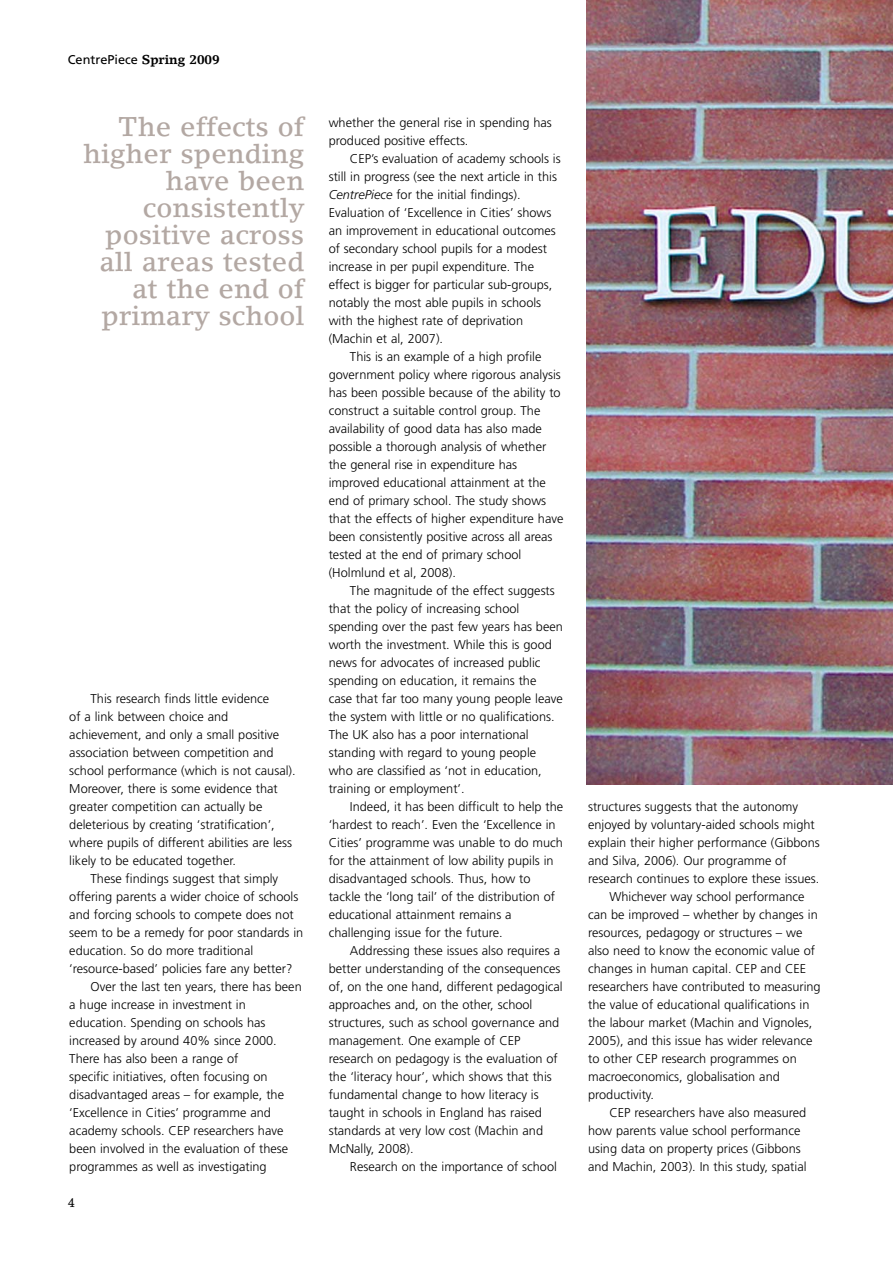
<style>
.page{position:relative;width:893px;height:1263px;background:#fff}
.page>*{position:absolute;margin:0;border:0;box-sizing:border-box;transform-origin:0 0}
.t1{font:500 27px/27px "Lino Letter";color:#b3a8a3;text-align:right}
.t2{font:300 12.75px/18px "Frutiger";color:#000}
.t3{font:12.75px "Frutiger";color:#000}
.t4{font:12.75px "Lino Letter";color:#000}
.s1{font-family:"Lino Letter";font-weight:700}
.s2{font-style:italic}
</style>
<div class="page">
<img style="left:587px;top:1px;width:306px;height:784px">
<p class="t3" style="left:68px;top:54px;width:153px">CentrePiece <span class="s1">Spring 2009</span></p>
<h1 class="t1" style="left:83px;top:115px;width:223px">The effects of higher spending have been consistently positive across all areas tested at the end of primary school</h1>
<p class="t2" style="left:69px;top:690px;width:228px;text-indent:21px">This research finds little evidence<br>of a link between choice and achievement, and only a small positive association between competition and school performance (which is not causal).<br>Moreover, there is some evidence that greater competition can actually be deleterious by creating ‘stratification’, where pupils of different abilities are less likely to be educated together.</p>
<p class="t2" style="left:91px;top:870px;width:189px">These findings suggest that simply</p>
<p class="t2" style="left:69px;top:888px;width:231px">offering parents a wider choice of schools</p>
<p class="t2" style="left:69px;top:906px;width:226px">and forcing schools to compete does not</p>
<p class="t2" style="left:69px;top:924px;width:236px">seem to be a remedy for poor standards in</p>
<p class="t2" style="left:69px;top:942px;width:185px">education. So do more traditional</p>
<p class="t2" style="left:69px;top:960px;width:225px">‘resource-based’ policies fare any better?</p>
<p class="t2" style="left:91px;top:978px;width:213px">Over the last ten years, there has been</p>
<p class="t2" style="left:69px;top:996px;width:178px">a huge increase in investment in</p>
<p class="t2" style="left:69px;top:1014px;width:198px">education. Spending on schools has</p>
<p class="t2" style="left:69px;top:1032px;width:209px">increased by around 40% since 2000.</p>
<p class="t2" style="left:69px;top:1050px;width:171px">There has also been a range of</p>
<p class="t2" style="left:69px;top:1068px;width:200px">specific initiatives, often focusing on</p>
<p class="t2" style="left:69px;top:1086px;width:216px">disadvantaged areas – for example, the</p>
<p class="t2" style="left:69px;top:1104px;width:203px">‘Excellence in Cities’ programme and</p>
<p class="t2" style="left:69px;top:1122px;width:216px">academy schools. CEP researchers have</p>
<p class="t2" style="left:69px;top:1140px;width:220px">been involved in the evaluation of these</p>
<p class="t2" style="left:69px;top:1158px;width:199px">programmes as well as investigating</p>
<p class="t4" style="left:68px;top:1197px;width:9px">4</p>
<p class="t2" style="left:329px;top:114px;width:225px">whether the general rise in spending has produced positive effects.</p>
<p class="t2" style="left:350px;top:150px;width:212px">CEP’s evaluation of academy schools is</p>
<p class="t2" style="left:329px;top:168px;width:230px">still in progress (see the next article in this</p>
<p class="t2" style="left:329px;top:186px;width:193px"><span class="s2">CentrePiece</span> for the initial findings).</p>
<p class="t2" style="left:329px;top:204px;width:224px">Evaluation of ‘Excellence in Cities’ shows</p>
<p class="t2" style="left:329px;top:222px;width:229px">an improvement in educational outcomes</p>
<p class="t2" style="left:329px;top:240px;width:220px">of secondary school pupils for a modest</p>
<p class="t2" style="left:329px;top:258px;width:207px">increase in per pupil expenditure. The</p>
<p class="t2" style="left:329px;top:276px;width:225px">effect is bigger for particular sub-groups,</p>
<p class="t2" style="left:329px;top:294px;width:214px">notably the most able pupils in schools</p>
<p class="t2" style="left:329px;top:312px;width:196px">with the highest rate of deprivation</p>
<p class="t2" style="left:329px;top:330px;width:116px">(Machin et al, 2007).</p>
<p class="t2" style="left:350px;top:348px;width:193px">This is an example of a high profile</p>
<p class="t2" style="left:329px;top:366px;width:234px">government policy where rigorous analysis</p>
<p class="t2" style="left:329px;top:384px;width:233px">has been possible because of the ability to</p>
<p class="t2" style="left:329px;top:402px;width:213px">construct a suitable control group. The</p>
<p class="t2" style="left:329px;top:420px;width:215px">availability of good data has also made</p>
<p class="t2" style="left:329px;top:438px;width:219px">possible a thorough analysis of whether</p>
<p class="t2" style="left:329px;top:456px;width:190px">the general rise in expenditure has</p>
<p class="t2" style="left:329px;top:474px;width:219px">improved educational attainment at the</p>
<p class="t2" style="left:329px;top:492px;width:219px">end of primary school. The study shows</p>
<p class="t2" style="left:329px;top:510px;width:236px">that the effects of higher expenditure have</p>
<p class="t2" style="left:329px;top:528px;width:225px">been consistently positive across all areas</p>
<p class="t2" style="left:329px;top:546px;width:194px">tested at the end of primary school</p>
<p class="t2" style="left:329px;top:564px;width:129px">(Holmlund et al, 2008).</p>
<p class="t2" style="left:350px;top:582px;width:206px">The magnitude of the effect suggests</p>
<p class="t2" style="left:329px;top:600px;width:192px">that the policy of increasing school</p>
<p class="t2" style="left:329px;top:618px;width:236px">spending over the past few years has been</p>
<p class="t2" style="left:329px;top:636px;width:225px">worth the investment. While this is good</p>
<p class="t2" style="left:329px;top:654px;width:213px">news for advocates of increased public</p>
<p class="t2" style="left:329px;top:672px;width:209px">spending on education, it remains the</p>
<p class="t2" style="left:329px;top:690px;width:236px">case that far too many young people leave</p>
<p class="t2" style="left:329px;top:708px;width:227px">the system with little or no qualifications.</p>
<p class="t2" style="left:329px;top:726px;width:201px">The UK also has a poor international</p>
<p class="t2" style="left:329px;top:744px;width:209px">standing with regard to young people</p>
<p class="t2" style="left:329px;top:762px;width:214px">who are classified as ‘not in education,</p>
<p class="t2" style="left:329px;top:780px;width:137px">training or employment’.</p>
<p class="t2" style="left:350px;top:798px;width:215px">Indeed, it has been difficult to help the</p>
<p class="t2" style="left:329px;top:816px;width:228px">‘hardest to reach’. Even the ‘Excellence in</p>
<p class="t2" style="left:329px;top:834px;width:236px">Cities’ programme was unable to do much</p>
<p class="t2" style="left:329px;top:852px;width:226px">for the attainment of low ability pupils in</p>
<p class="t2" style="left:329px;top:870px;width:203px">disadvantaged schools. Thus, how to</p>
<p class="t2" style="left:329px;top:888px;width:228px">tackle the ‘long tail’ of the distribution of</p>
<p class="t2" style="left:329px;top:906px;width:184px">educational attainment remains a</p>
<p class="t2" style="left:329px;top:924px;width:176px">challenging issue for the future.</p>
<p class="t2" style="left:350px;top:942px;width:212px">Addressing these issues also requires a</p>
<p class="t2" style="left:329px;top:960px;width:233px">better understanding of the consequences</p>
<p class="t2" style="left:329px;top:978px;width:236px">of, on the one hand, different pedagogical</p>
<p class="t2" style="left:329px;top:996px;width:205px">approaches and, on the other, school</p>
<p class="t2" style="left:329px;top:1014px;width:232px">structures, such as school governance and</p>
<p class="t2" style="left:329px;top:1032px;width:193px">management. One example of CEP</p>
<p class="t2" style="left:329px;top:1050px;width:231px">research on pedagogy is the evaluation of</p>
<p class="t2" style="left:329px;top:1068px;width:225px">the ‘literacy hour’, which shows that this</p>
<p class="t2" style="left:329px;top:1086px;width:211px">fundamental change to how literacy is</p>
<p class="t2" style="left:329px;top:1104px;width:215px">taught in schools in England has raised</p>
<p class="t2" style="left:329px;top:1122px;width:216px">standards at very low cost (Machin and</p>
<p class="t2" style="left:329px;top:1140px;width:86px">McNally, 2008).</p>
<p class="t2" style="left:350px;top:1158px;width:208px">Research on the importance of school</p>
<p class="t2" style="left:588px;top:798px;width:212px">structures suggests that the autonomy</p>
<p class="t2" style="left:588px;top:816px;width:228px">enjoyed by voluntary-aided schools might</p>
<p class="t2" style="left:588px;top:834px;width:233px">explain their higher performance (Gibbons</p>
<p class="t2" style="left:588px;top:852px;width:200px">and Silva, 2006). Our programme of</p>
<p class="t2" style="left:588px;top:870px;width:233px">research continues to explore these issues.</p>
<p class="t2" style="left:609px;top:888px;width:197px">Whichever way school performance</p>
<p class="t2" style="left:588px;top:906px;width:231px">can be improved – whether by changes in</p>
<p class="t2" style="left:588px;top:924px;width:216px">resources, pedagogy or structures – we</p>
<p class="t2" style="left:588px;top:942px;width:229px">also need to know the economic value of</p>
<p class="t2" style="left:588px;top:960px;width:220px">changes in human capital. CEP and CEE</p>
<p class="t2" style="left:588px;top:978px;width:234px">researchers have contributed to measuring</p>
<p class="t2" style="left:588px;top:996px;width:223px">the value of educational qualifications in</p>
<p class="t2" style="left:588px;top:1014px;width:226px">the labour market (Machin and Vignoles,</p>
<p class="t2" style="left:588px;top:1032px;width:226px">2005), and this issue has wider relevance</p>
<p class="t2" style="left:588px;top:1050px;width:210px">to other CEP research programmes on</p>
<p class="t2" style="left:588px;top:1068px;width:193px">macroeconomics, globalisation and</p>
<p class="t2" style="left:588px;top:1086px;width:67px">productivity.</p>
<p class="t2" style="left:609px;top:1104px;width:198px">CEP researchers have also measured</p>
<p class="t2" style="left:588px;top:1122px;width:214px">how parents value school performance</p>
<p class="t2" style="left:588px;top:1140px;width:214px">using data on property prices (Gibbons</p>
<p class="t2" style="left:588px;top:1158px;width:220px">and Machin, 2003). In this study, spatial</p>
</div>
